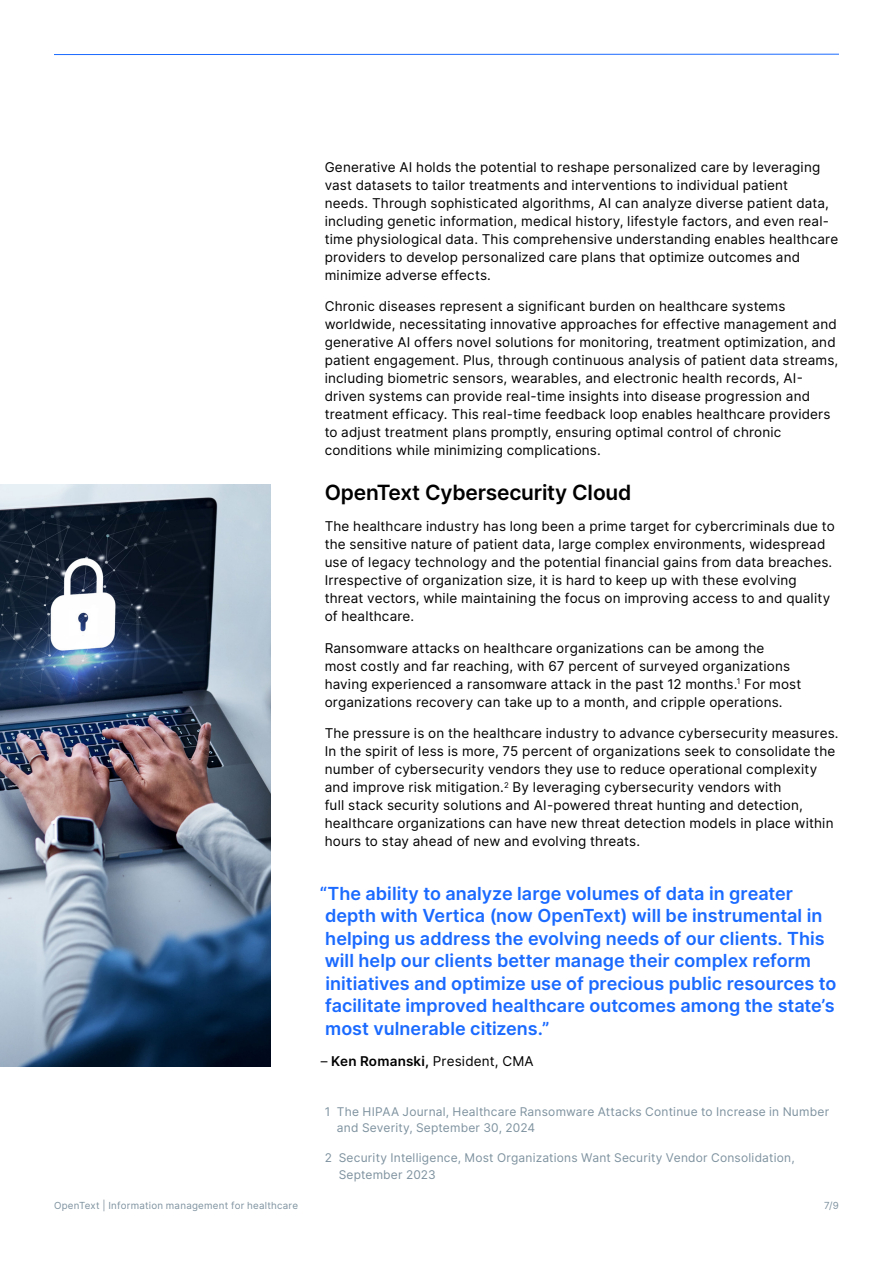
<style>
.page{position:relative;width:893px;height:1263px;background:#fff}
.page>*{position:absolute;margin:0;border:0;box-sizing:border-box;transform-origin:0 0}
.H2_Heading{font:600 21px "Inter";letter-spacing:-.01em;color:#000}
.Pull_Quote{font:600 18px/22.5px "Inter";color:#1a6aff}
.Body{font:13.5px/18px "Inter";letter-spacing:.015em;color:#000}
.t1{font:12px/16.5px "Inter";letter-spacing:.02em;color:#7e929f}
.t2{font:9.75px "Inter";letter-spacing:.025em;color:#7e929f}
.s1{font-weight:600}
</style>
<div class="page">
<img style="left:0;top:484px;width:270px;height:582px">
<hr style="left:54px;top:54px;width:785px;height:1px;background:#1a6aff">
<p class="Body" style="left:325px;top:158px;width:515px">Generative AI holds the potential to reshape personalized care by leveraging vast datasets to tailor treatments and interventions to individual patient<br>needs. Through sophisticated algorithms, AI can analyze diverse patient data, including genetic information, medical history, lifestyle factors, and even real&shy;time physiological data. This comprehensive understanding enables healthcare providers to develop personalized care plans that optimize outcomes and minimize adverse effects.</p>
<p class="Body" style="left:325px;top:297px;width:515px">Chronic diseases represent a significant burden on healthcare systems worldwide, necessitating innovative approaches for effective management and generative AI offers novel solutions for monitoring, treatment optimization, and patient engagement. Plus, through continuous analysis of patient data streams, including biometric sensors, wearables, and electronic health records, AI&shy;driven systems can provide real-time insights into disease progression and treatment efficacy. This real-time feedback loop enables healthcare providers to adjust treatment plans promptly, ensuring optimal control of chronic conditions while minimizing complications.</p>
<h2 class="H2_Heading" style="left:325px;top:477px;width:308px">OpenText Cybersecurity Cloud</h2>
<p class="Body" style="left:325px;top:517px;width:512px">The healthcare industry has long been a prime target for cybercriminals due to the sensitive nature of patient data, large complex environments, widespread use of legacy technology and the potential financial gains from data breaches.<br>Irrespective of organization size, it is hard to keep up with these evolving threat vectors, while maintaining the focus on improving access to and quality of healthcare.</p>
<p class="Body" style="left:325px;top:638px;width:478px">Ransomware attacks on healthcare organizations can be among the<br>most costly and far reaching, with 67 percent of surveyed organizations having experienced a ransomware attack in the past 12 months.<sup>1</sup> For most organizations recovery can take up to a month, and cripple operations.</p>
<p class="Body" style="left:325px;top:724px;width:515px">The pressure is on the healthcare industry to advance cybersecurity measures.<br>In the spirit of less is more, 75 percent of organizations seek to consolidate the number of cybersecurity vendors they use to reduce operational complexity and improve risk mitigation.<sup>2</sup> By leveraging cybersecurity vendors with<br>full stack security solutions and AI-powered threat hunting and detection, healthcare organizations can have new threat detection models in place within hours to stay ahead of new and evolving threats.</p>
<p class="Pull_Quote" style="left:320px;top:881px;width:518px">“The ability to analyze large volumes of data in greater depth with Vertica (now OpenText) will be instrumental in helping us address the evolving needs of our clients. This will help our clients better manage their complex reform initiatives and optimize use of precious public resources to facilitate improved healthcare outcomes among the state’s most vulnerable citizens.”</p>
<p class="Body" style="left:321px;top:1052px;width:215px">– <span class="s1">Ken Romanski,</span> President, CMA</p>
<p class="t1" style="left:337px;top:1103px;width:494px;text-indent:-12px">1 The HIPAA Journal, Healthcare Ransomware Attacks Continue to Increase in Number and Severity, September 30, 2024</p>
<p class="t1" style="left:339px;top:1149px;width:457px;text-indent:-14px">2 Security Intelligence, Most Organizations Want Security Vendor Consolidation,<br>September 2023</p>
<p class="t2" style="left:54px;top:1198px;width:246px">OpenText | Information management for healthcare</p>
<p class="t2" style="left:824px;top:1198px;width:16px">7/9</p>
</div>
